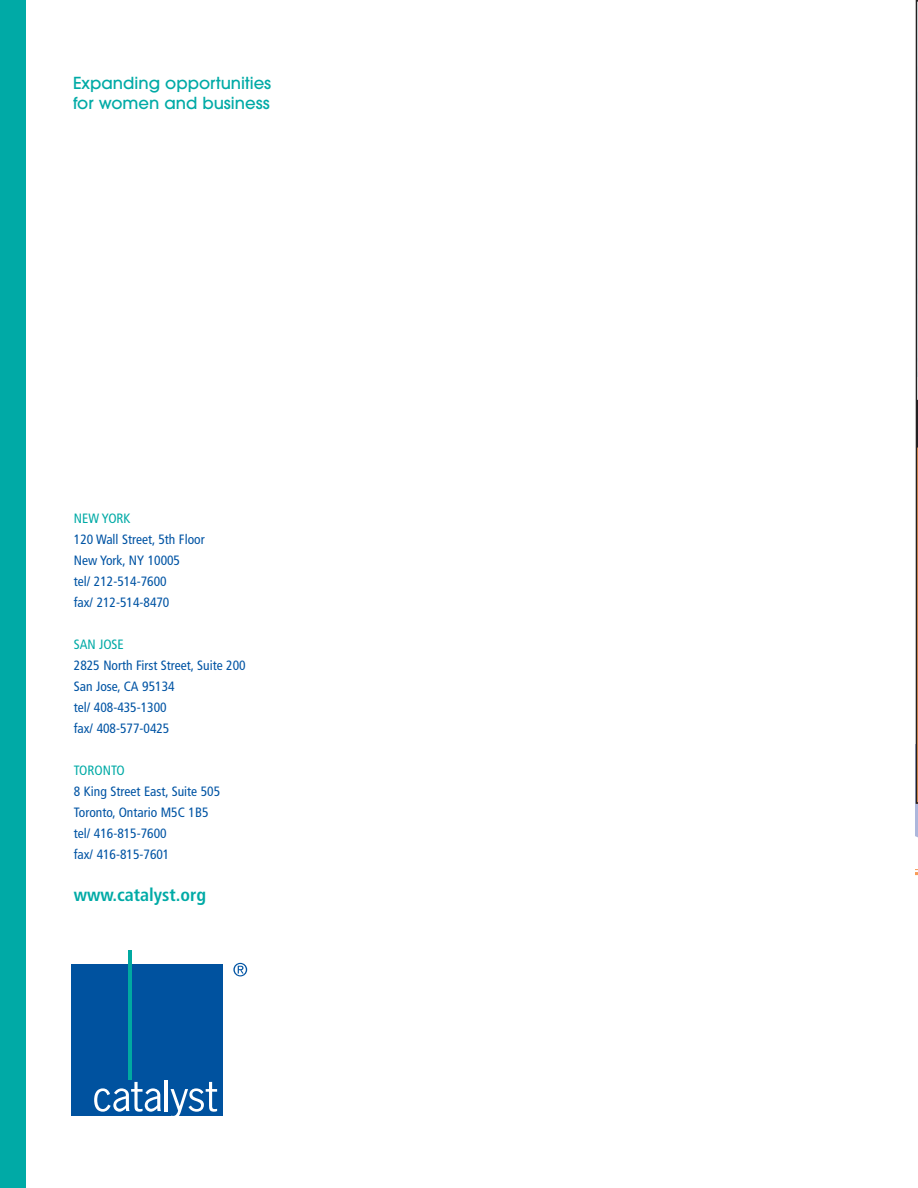
<style>
.page{position:relative;width:918px;height:1188px;background:#fff}
.page>*{position:absolute;margin:0;border:0;box-sizing:border-box;transform-origin:0 0}
.t1{font:700 condensed 18px "Frutiger";color:#00aaa6}
.t2{font:500 16.5px/19.8px "Avant Garde";color:#00aaa6}
.t3{font:condensed 13.5px/21px "Frutiger";color:#0054a4}
.s1{color:#00aaa6}
</style>
<div class="page">
<div style="left:0;top:0;width:26px;height:1188px;background:#00aaa6"></div>
<div style="left:71px;top:964px;width:152px;height:151px;background:#00529f"></div>
<svg style="left:94px;top:1082px;width:67px;height:30px"></svg>
<hr style="left:165px;top:1080px;width:3px;height:31px;background:#fff">
<svg style="left:171px;top:1082px;width:46px;height:34px"></svg>
<hr style="left:128px;top:950px;width:4px;height:130px;background:#00a9a1">
<svg style="left:233px;top:963px;width:14px;height:13px"></svg>
<svg style="left:915px;top:0;width:3px;height:876px"></svg>
<p class="t2" style="left:73px;top:75px;width:200px">Expanding opportunities for women and business</p>
<p class="t3" style="left:74px;top:509px;width:132px"><span class="s1">NEW YORK<br></span>120 Wall Street, 5th Floor<br>New York, NY 10005<br>tel/ 212-514-7600<br>fax/ 212-514-8470</p>
<p class="t3" style="left:74px;top:635px;width:173px"><span class="s1">SAN JOSE<br></span>2825 North First Street, Suite 200<br>San Jose, CA 95134<br>tel/ 408-435-1300<br>fax/ 408-577-0425</p>
<p class="t3" style="left:74px;top:761px;width:148px"><span class="s1">TORONTO<br></span>8 King Street East, Suite 505<br>Toronto, Ontario M5C 1B5 tel/ 416-815-7600<br>fax/ 416-815-7601</p>
<p class="t1" style="left:74px;top:887px;width:134px">www.catalyst.org</p>
</div>
